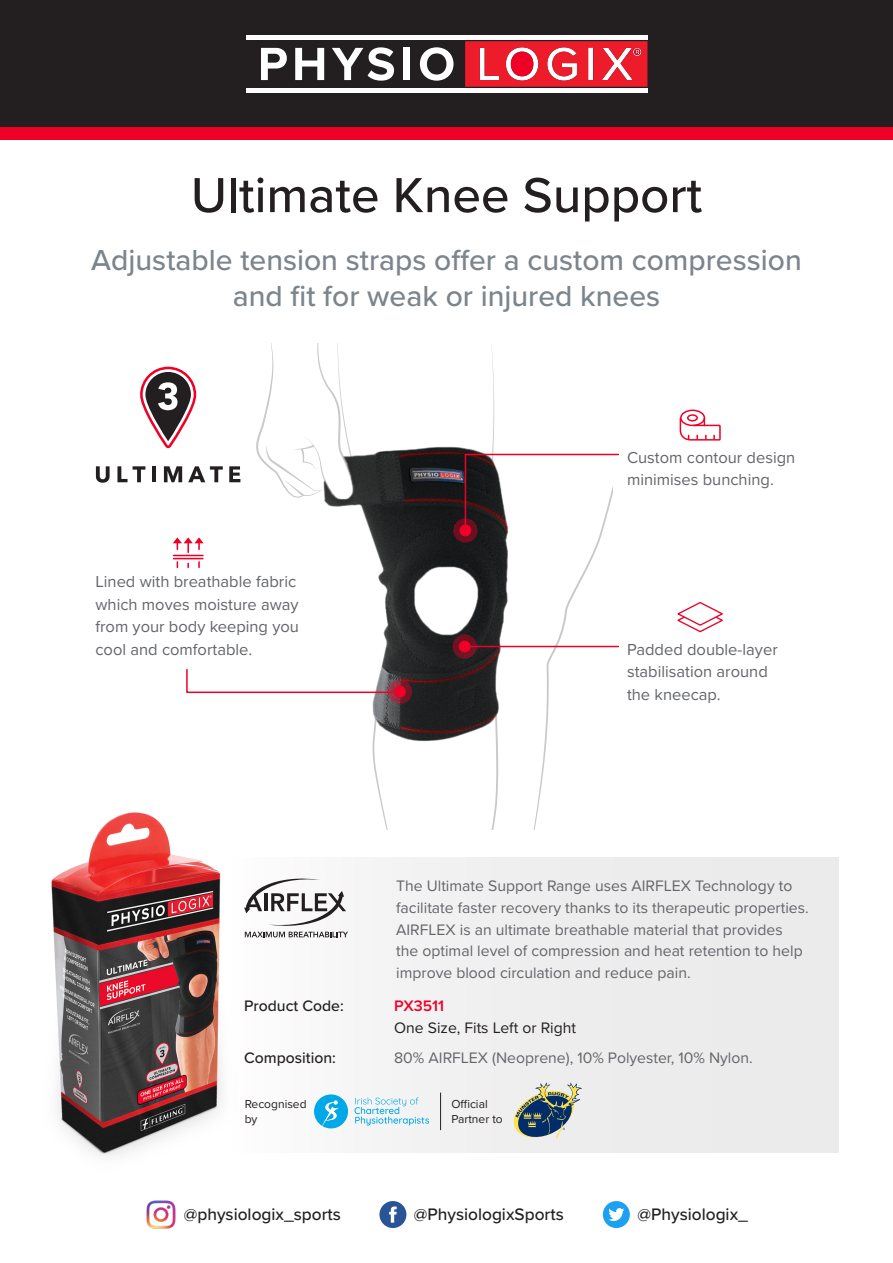
<style>
.page{position:relative;width:893px;height:1263px;background:#fff}
.page>*{position:absolute;margin:0;border:0;box-sizing:border-box;transform-origin:0 0}
.t1{font:500 51px "Proxima Nova";color:#231f20}
.t2{font:500 30px "Proxima Nova";color:#7c858c}
.t3{font:500 17.25px "Proxima Nova";color:#231f20}
.Intro_Paragraph{font:16.5px/22.5px "Proxima Nova";color:#63656a}
.Body_Text{font:15.75px/21.8px "Proxima Nova";color:#63656a}
.Body_Text-2{font:500 15.75px "Proxima Nova";color:#231f20}
.Body_Text-3{font:15.75px "Proxima Nova";color:#231f20}
.Body_Text-4{font:600 15.75px "Proxima Nova";color:#ef0027}
.Body_Text-5{font:12px/15px "Proxima Nova";color:#231f20}
</style>
<div class="page">
<div style="left:379px;top:1201px;width:27px;height:27px;background:#295496;border-radius:50%"></div>
<svg style="left:389px;top:1206px;width:8px;height:17px"></svg>
<div style="left:603px;top:1201px;width:27px;height:27px;background:#1ca1f2;border-radius:50%"></div>
<svg style="left:608px;top:1208px;width:16px;height:13px"></svg>
<img style="left:146px;top:1200px;width:30px;height:29px">
<img style="left:51px;top:816px;width:171px;height:340px">
<img style="left:406px;top:446px;width:58px;height:295px">
<svg style="left:464px;top:344px;width:155px;height:485px"></svg>
<svg style="left:453px;top:518px;width:24px;height:25px"></svg>
<svg style="left:96px;top:466px;width:14px;height:17px"></svg>
<div style="left:680px;top:410px;width:25px;height:16px;border:2px solid #ef0027;border-radius:50%"></div>
<div style="left:687px;top:414px;width:11px;height:7px;border:2px solid #ef0027;border-radius:50%"></div>
<svg style="left:679px;top:416px;width:42px;height:25px"></svg>
<hr style="left:465px;top:646px;width:153px;height:1px;background:#ef0027">
<svg style="left:453px;top:634px;width:24px;height:25px"></svg>
<svg style="left:117px;top:343px;width:289px;height:486px"></svg>
<svg style="left:388px;top:679px;width:24px;height:25px"></svg>
<svg style="left:677px;top:602px;width:46px;height:31px"></svg>
<div style="left:229px;top:858px;width:610px;height:294px;background:linear-gradient(to right,#faf9fa,#e8e7e8)"></div>
<svg style="left:509px;top:1082px;width:73px;height:58px;background:#96a2a3"></svg>
<svg style="left:314px;top:1094px;width:34px;height:34px"></svg>
<svg style="left:354px;top:1097px;width:75px;height:28px"></svg>
<hr style="left:440px;top:1092px;width:1px;height:38px;background:#231f20">
<svg style="left:244px;top:878px;width:102px;height:48px"></svg>
<svg style="left:245px;top:932px;width:103px;height:5px"></svg>
<div style="left:0;top:0;width:893px;height:140px;background:#231f20"></div>
<hr style="left:246px;top:35px;width:401px;height:4px;background:#fff">
<hr style="left:246px;top:89px;width:401px;height:4px;background:#fff">
<svg style="left:261px;top:48px;width:26px;height:32px"></svg>
<svg style="left:295px;top:48px;width:29px;height:32px"></svg>
<svg style="left:332px;top:47px;width:62px;height:34px"></svg>
<div style="left:404px;top:48px;width:6px;height:32px;background:#fff"></div>
<svg style="left:420px;top:47px;width:33px;height:34px"></svg>
<svg style="left:465px;top:41px;width:182px;height:46px;background:#eb404e"></svg>
<div style="left:0;top:127px;width:893px;height:13px;background:#ef0027"></div>
<p class="t1" style="left:191px;top:157px;width:513px">Ultimate Knee Support</p>
<p class="t2" style="left:91px;top:238px;width:712px">Adjustable tension straps offer a custom compression</p>
<p class="t2" style="left:233px;top:274px;width:429px">and fit for weak or injured knees</p>
<p class="Intro_Paragraph" style="left:95px;top:570px;width:205px">Lined with breathable fabric which moves moisture away from your body keeping you cool and comfortable.</p>
<p class="Intro_Paragraph" style="left:627px;top:445px;width:170px">Custom contour design minimises bunching.</p>
<p class="Intro_Paragraph" style="left:627px;top:637px;width:152px">Padded double-layer stabilisation around the kneecap.</p>
<p class="Body_Text" style="left:396px;top:874px;width:414px">The Ultimate Support Range uses AIRFLEX Technology to facilitate faster recovery thanks to its therapeutic properties.<br>AIRFLEX is an ultimate breathable material that provides the optimal level of compression and heat retention to help improve blood circulation and reduce pain.</p>
<p class="Body_Text-2" style="left:244px;top:994px;width:101px">Product Code:</p>
<p class="Body_Text-4" style="left:394px;top:994px;width:52px">PX3511</p>
<p class="Body_Text-3" style="left:394px;top:1016px;width:184px">One Size, Fits Left or Right</p>
<p class="Body_Text-2" style="left:244px;top:1046px;width:93px">Composition:</p>
<p class="Body_Text" style="left:394px;top:1046px;width:360px">80% AIRFLEX (Neoprene), 10% Polyester, 10% Nylon.</p>
<p class="Body_Text-5" style="left:245px;top:1096px;width:63px">Recognised by</p>
<p class="Body_Text-5" style="left:451px;top:1096px;width:53px">Official<br>Partner to</p>
<p class="t3" style="left:184px;top:1202px;width:159px">@physiologix_sports</p>
<p class="t3" style="left:414px;top:1202px;width:151px">@PhysiologixSports</p>
<p class="t3" style="left:638px;top:1202px;width:112px">@Physiologix_</p>
</div>
